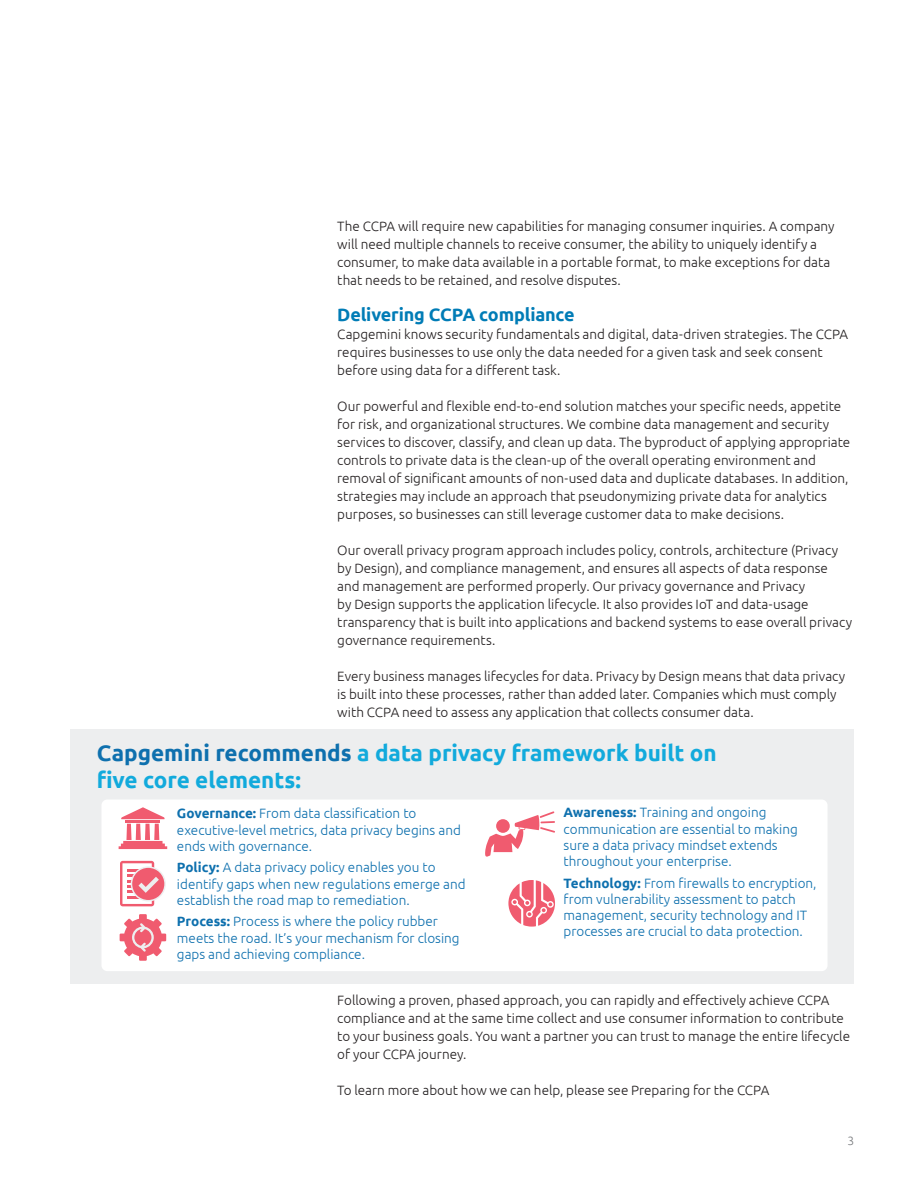
<style>
.page{position:relative;width:918px;height:1188px;background:#fff}
.page>*{position:absolute;margin:0;border:0;box-sizing:border-box;transform-origin:0 0}
.t1{font:700 22.5px/27px "Ubuntu";color:#12aadc}
.t2{font:700 18px "Ubuntu";letter-spacing:-.01em;color:#007cb6}
.t3{font:300 13.5px/18px "Ubuntu";color:#231f20}
.t4{font:300 13.5px/16.2px "Ubuntu";color:#0e70ae}
.t5{font:300 12px "Ubuntu";color:#76787b}
.s1{color:#0e70ae}
.s2{font-weight:700}
</style>
<div class="page">
<div style="left:70px;top:729px;width:784px;height:254px;background:#edeeef"></div>
<div style="left:101px;top:800px;width:727px;height:171px;background:#fff;border-radius:6px"></div>
<svg style="left:120px;top:914px;width:46px;height:47px"></svg>
<svg style="left:119px;top:807px;width:48px;height:42px"></svg>
<svg style="left:131px;top:866px;width:35px;height:35px"></svg>
<svg style="left:120px;top:861px;width:44px;height:45px"></svg>
<svg style="left:485px;top:811px;width:70px;height:46px"></svg>
<svg style="left:508px;top:880px;width:47px;height:47px"></svg>
<p class="t3" style="left:337px;top:216px;width:499px">The CCPA will require new capabilities for managing consumer inquiries. A company will need multiple channels to receive consumer, the ability to uniquely identify a consumer, to make data available in a portable format, to make exceptions for data that needs to be retained, and resolve disputes.</p>
<h2 class="t2" style="left:337px;top:303px;width:239px">Delivering CCPA compliance</h2>
<p class="t3" style="left:337px;top:324px;width:512px">Capgemini knows security fundamentals and digital, data-driven strategies. The CCPA requires businesses to use only the data needed for a given task and seek consent before using data for a different task.</p>
<p class="t3" style="left:337px;top:396px;width:514px">Our powerful and flexible end-to-end solution matches your specific needs, appetite for risk, and organizational structures. We combine data management and security services to discover, classify, and clean up data. The byproduct of applying appropriate controls to private data is the clean-up of the overall operating environment and removal of significant amounts of non-used data and duplicate databases. In addition, strategies may include an approach that pseudonymizing private data for analytics purposes, so businesses can still leverage customer data to make decisions.</p>
<p class="t3" style="left:337px;top:540px;width:516px">Our overall privacy program approach includes policy, controls, architecture (Privacy by Design), and compliance management, and ensures all aspects of data response and management are performed properly. Our privacy governance and Privacy<br>by Design supports the application lifecycle. It also provides IoT and data-usage transparency that is built into applications and backend systems to ease overall privacy governance requirements.</p>
<p class="t3" style="left:337px;top:666px;width:509px">Every business manages lifecycles for data. Privacy by Design means that data privacy is built into these processes, rather than added later. Companies which must comply with CCPA need to assess any application that collects consumer data.</p>
<h1 class="t1" style="left:97px;top:740px;width:621px"><span class="s1">Capgemini recommends</span> a data privacy framework built on five core elements:</h1>
<p class="t4" style="left:177px;top:805px;width:285px"><span class="s2">Governance:</span> From data classification to executive-level metrics, data privacy begins and ends with governance.</p>
<p class="t4" style="left:177px;top:859px;width:290px"><span class="s2">Policy:</span> A data privacy policy enables you to identify gaps when new regulations emerge and establish the road map to remediation.</p>
<p class="t4" style="left:177px;top:913px;width:284px"><span class="s2">Process:</span> Process is where the policy rubber meets the road. It’s your mechanism for closing gaps and achieving compliance.</p>
<p class="t4" style="left:564px;top:804px;width:236px"><span class="s2">Awareness:</span> Training and ongoing communication are essential to making sure a data privacy mindset extends throughout your enterprise.</p>
<p class="t4" style="left:564px;top:874px;width:254px"><span class="s2">Technology:</span> From firewalls to encryption, from vulnerability assessment to patch management, security technology and IT processes are crucial to data protection.</p>
<p class="t3" style="left:337px;top:990px;width:514px">Following a proven, phased approach, you can rapidly and effectively achieve CCPA compliance and at the same time collect and use consumer information to contribute to your business goals. You want a partner you can trust to manage the entire lifecycle of your CCPA journey.</p>
<p class="t3" style="left:337px;top:1080px;width:434px">To learn more about how we can help, please see Preparing for the CCPA</p>
<p class="t5" style="left:847px;top:1133px;width:8px">3</p>
</div>
